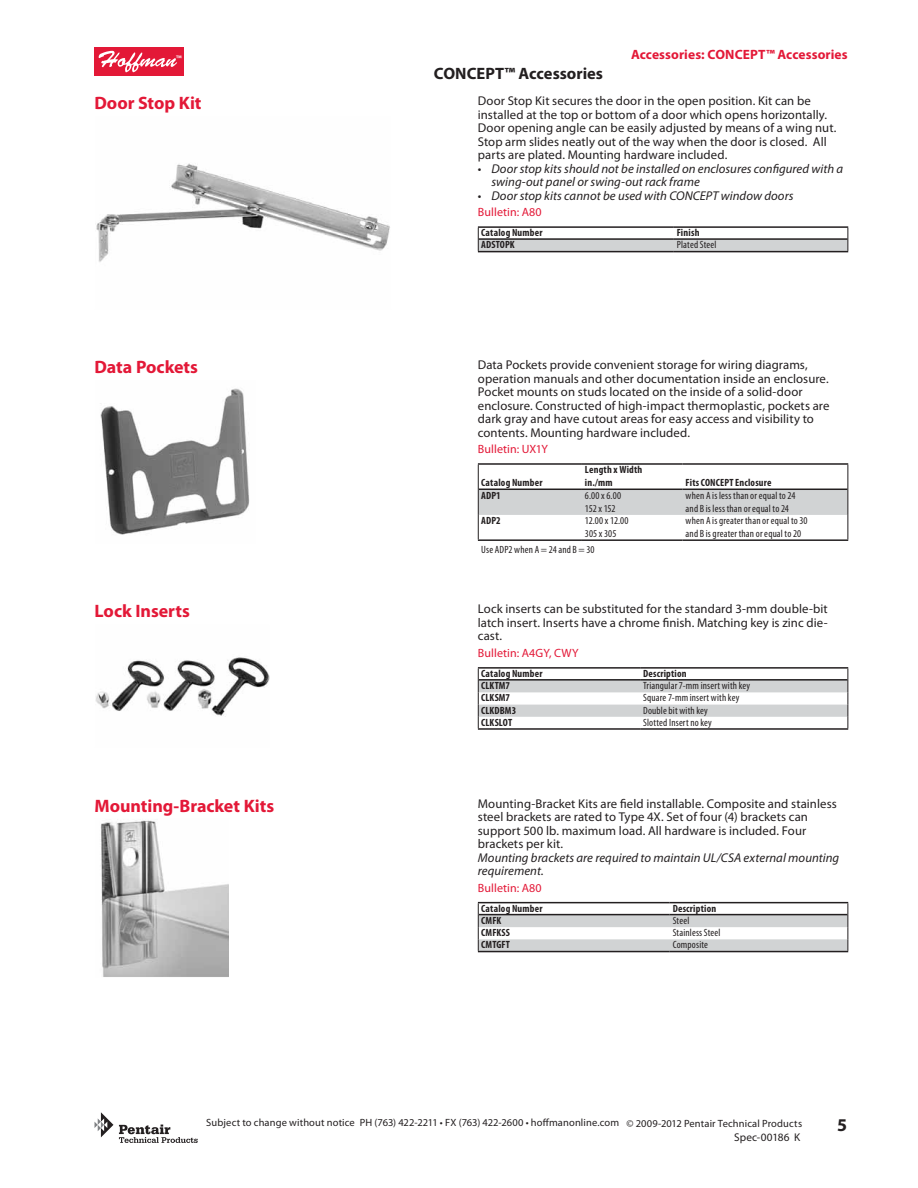
<style>
.page{position:relative;width:918px;height:1188px;background:#fff}
.page>*{position:absolute;margin:0;border:0;box-sizing:border-box;transform-origin:0 0}
.t1{font:700 18px "Myriad Pro";letter-spacing:-.005em;color:#e31837}
.t2{font:700 18px "Myriad Pro";color:#231f20}
.t3{font:700 16.5px "Myriad Pro";color:#231f20}
.t4{font:700 13.5px "Myriad Pro";letter-spacing:.005em;color:#e31837}
.t5{font:12.75px/13.5px "Myriad Pro";letter-spacing:.005em;color:#231f20}
.t6{font:italic 12.75px/13.5px "Myriad Pro";letter-spacing:.005em;color:#231f20}
.t7{font:12px "Myriad Pro";letter-spacing:.005em;color:#e31837}
.t8{font:11.25px "Myriad Pro";letter-spacing:.015em;color:#231f20}
.t9{font:condensed 10.5px/13px "Myriad Pro";letter-spacing:.015em;color:#231f20}
.t10{font:700 condensed 10.5px/13px "Myriad Pro";letter-spacing:.02em;color:#231f20}
.t11{font:10.5px "Myriad Pro";letter-spacing:.01em;color:#231f20}
.t12{font:700 6.6px "Myriad";color:#fff}
.s1{font-style:normal}
</style>
<div class="page">
<div style="left:94px;top:47px;width:90px;height:29px;background:#e31837"></div>
<svg style="left:99px;top:51px;width:78px;height:22px"></svg>
<svg style="left:119px;top:1125px;width:79px;height:18px"></svg>
<svg style="left:94px;top:1112px;width:19px;height:25px"></svg>
<img style="left:96px;top:163px;width:294px;height:99px">
<hr style="left:478px;top:226px;width:196px;height:2px;background:#231f20">
<hr style="left:674px;top:226px;width:174px;height:2px;background:#231f20">
<svg style="left:478px;top:227px;width:371px;height:25px"></svg>
<img style="left:100px;top:388px;width:150px;height:147px">
<hr style="left:478px;top:463px;width:104px;height:2px;background:#231f20">
<hr style="left:582px;top:463px;width:101px;height:2px;background:#231f20">
<hr style="left:683px;top:463px;width:165px;height:2px;background:#231f20">
<svg style="left:478px;top:464px;width:371px;height:77px"></svg>
<img style="left:96px;top:657px;width:172px;height:60px">
<hr style="left:478px;top:667px;width:162px;height:2px;background:#231f20">
<hr style="left:640px;top:667px;width:208px;height:2px;background:#231f20">
<hr style="left:478px;top:728px;width:162px;height:2px;background:#231f20">
<hr style="left:640px;top:728px;width:208px;height:2px;background:#231f20">
<svg style="left:478px;top:668px;width:371px;height:61px"></svg>
<img style="left:100px;top:821px;width:128px;height:155px">
<div style="left:94px;top:819px;width:136px;height:159px;border:1px solid #fff"></div>
<hr style="left:478px;top:902px;width:192px;height:1px;background:#231f20">
<hr style="left:670px;top:902px;width:178px;height:1px;background:#231f20">
<svg style="left:478px;top:903px;width:371px;height:49px"></svg>
<p class="t12" style="left:176px;top:54px;width:7px">™</p>
<p class="t4" style="left:631px;top:46px;width:218px">Accessories: CONCEPT™ Accessories</p>
<p class="t3" style="left:434px;top:62px;width:171px">CONCEPT™ Accessories</p>
<h1 class="t1" style="left:94px;top:91px;width:108px">Door Stop Kit</h1>
<p class="t5" style="left:478px;top:94px;width:360px">Door Stop Kit secures the door in the open position. Kit can be installed at the top or bottom of a door which opens horizontally.<br>Door opening angle can be easily adjusted by means of a wing nut.<br>Stop arm slides neatly out of the way when the door is closed. All parts are plated. Mounting hardware included.</p>
<p class="t6" style="left:491px;top:161px;width:353px;text-indent:-14px"><span class="s1">•</span> Door stop kits should not be installed on enclosures configured with a swing-out panel or swing-out rack frame</p>
<p class="t6" style="left:478px;top:188px;width:317px"><span class="s1">•</span> Door stop kits cannot be used with CONCEPT window doors</p>
<p class="t7" style="left:478px;top:205px;width:65px">Bulletin: A80</p>
<p class="t10" style="left:481px;top:226px;width:63px">Catalog Number</p>
<p class="t10" style="left:677px;top:226px;width:24px">Finish</p>
<p class="t10" style="left:481px;top:238px;width:35px">ADSTOPK</p>
<p class="t9" style="left:677px;top:238px;width:41px">Plated Steel</p>
<h1 class="t1" style="left:94px;top:355px;width:105px">Data Pockets</h1>
<p class="t5" style="left:478px;top:358px;width:353px">Data Pockets provide convenient storage for wiring diagrams, operation manuals and other documentation inside an enclosure.<br>Pocket mounts on studs located on the inside of a solid-door enclosure. Constructed of high-impact thermoplastic, pockets are dark gray and have cutout areas for easy access and visibility to contents. Mounting hardware included.</p>
<p class="t7" style="left:478px;top:442px;width:72px">Bulletin: UX1Y</p>
<p class="t10" style="left:481px;top:476px;width:63px">Catalog Number</p>
<p class="t10" style="left:585px;top:463px;width:59px">Length x Width in./mm</p>
<p class="t10" style="left:686px;top:476px;width:87px">Fits CONCEPT Enclosure</p>
<p class="t10" style="left:481px;top:488px;width:21px">ADP1</p>
<p class="t9" style="left:585px;top:488px;width:38px">6.00 x 6.00<br>152 x 152</p>
<p class="t9" style="left:686px;top:488px;width:111px">when A is less than or equal to 24 and B is less than or equal to 24</p>
<p class="t10" style="left:481px;top:514px;width:21px">ADP2</p>
<p class="t9" style="left:585px;top:514px;width:45px">12.00 x 12.00<br>305 x 305</p>
<p class="t9" style="left:686px;top:514px;width:124px">when A is greater than or equal to 30 and B is greater than or equal to 20</p>
<p class="t9" style="left:481px;top:543px;width:115px">Use ADP2 when A = 24 and B = 30</p>
<h1 class="t1" style="left:94px;top:600px;width:97px">Lock Inserts</h1>
<p class="t5" style="left:478px;top:602px;width:351px;text-align:justify">Lock inserts can be substituted for the standard 3-mm double-bit latch insert. Inserts have a chrome finish. Matching key is zinc die&shy;cast.</p>
<p class="t7" style="left:478px;top:646px;width:102px">Bulletin: A4GY, CWY</p>
<p class="t10" style="left:481px;top:667px;width:63px">Catalog Number</p>
<p class="t10" style="left:643px;top:667px;width:45px">Description</p>
<p class="t10" style="left:481px;top:679px;width:30px">CLKTM7</p>
<p class="t9" style="left:643px;top:679px;width:109px">Triangular 7-mm insert with key</p>
<p class="t10" style="left:481px;top:691px;width:30px">CLKSM7</p>
<p class="t9" style="left:643px;top:691px;width:98px">Square 7-mm insert with key</p>
<p class="t10" style="left:481px;top:703px;width:37px">CLKDBM3</p>
<p class="t9" style="left:643px;top:703px;width:66px">Double bit with key</p>
<p class="t10" style="left:481px;top:715px;width:33px">CLKSLOT</p>
<p class="t9" style="left:643px;top:716px;width:70px">Slotted Insert no key</p>
<h1 class="t1" style="left:94px;top:794px;width:181px">Mounting-Bracket Kits</h1>
<p class="t5" style="left:478px;top:796px;width:360px">Mounting-Bracket Kits are field installable. Composite and stainless steel brackets are rated to Type 4X. Set of four (4) brackets can support 500 lb. maximum load. All hardware is included. Four brackets per kit.</p>
<p class="t6" style="left:478px;top:850px;width:363px">Mounting brackets are required to maintain UL/CSA external mounting requirement.</p>
<p class="t7" style="left:478px;top:880px;width:65px">Bulletin: A80</p>
<p class="t10" style="left:481px;top:901px;width:63px">Catalog Number</p>
<p class="t10" style="left:673px;top:901px;width:45px">Description</p>
<p class="t10" style="left:481px;top:914px;width:22px">CMFK</p>
<p class="t9" style="left:673px;top:914px;width:18px">Steel</p>
<p class="t10" style="left:481px;top:926px;width:30px">CMFKSS</p>
<p class="t9" style="left:673px;top:926px;width:49px">Stainless Steel</p>
<p class="t10" style="left:481px;top:938px;width:30px">CMTGFT</p>
<p class="t9" style="left:673px;top:938px;width:37px">Composite</p>
<p class="t11" style="left:206px;top:1116px;width:597px">Subject to change without notice PH (763) 422-2211 • FX (763) 422-2600 • hoffmanonline.com © 2009-2012 Pentair Technical Products</p>
<p class="t8" style="left:734px;top:1130px;width:68px">Spec-00186 K</p>
<h1 class="t2" style="left:837px;top:1114px;width:11px">5</h1>
</div>
